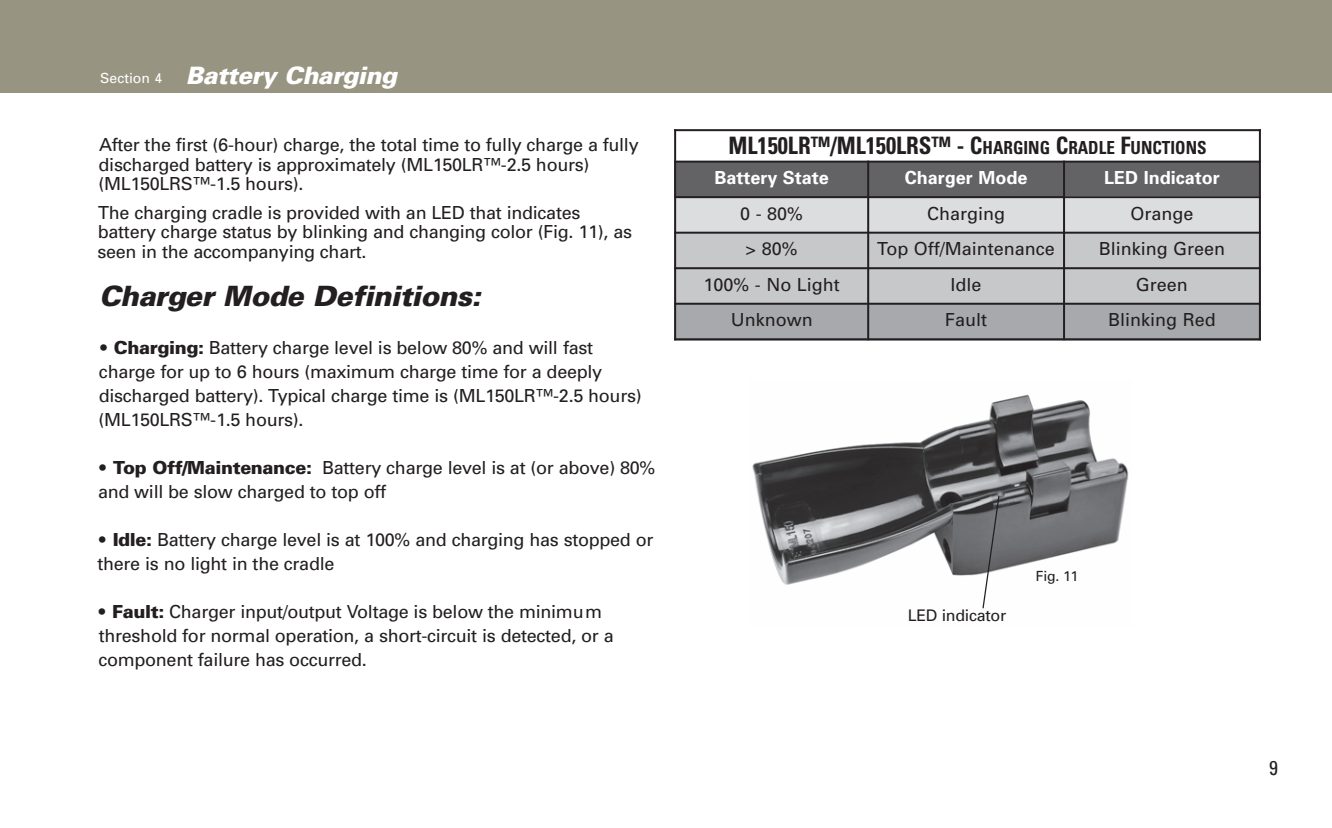
<style>
.page{position:relative;width:1332px;height:828px;background:#fff}
.page>*{position:absolute;margin:0;border:0;box-sizing:border-box;transform-origin:0 0}
.t1{font:italic 900 28px "Univers";letter-spacing:-.02em;color:#231f20}
.t2{font:700 condensed 24px "Univers";color:#231f20;scale:.95 1}
.t3{font:italic 900 24px "Univers";letter-spacing:-.02em;color:#fff}
.t4{font:condensed 20px "Univers";color:#231f20}
.t5{font:18px/24px "Univers";letter-spacing:-.015em;color:#231f20}
.t6{font:700 18px "Univers";color:#fff}
.t7{font:16px "Univers";letter-spacing:-.015em;color:#231f20}
.t8{font:14px "Univers";color:#231f20}
.s1{font-weight:400;font-style:normal;font-size:14px}
.s2{font-weight:900}
.s3{font-size:18px}
</style>
<div class="page">
<div style="left:0;top:0;width:18px;height:92px;background:#979481"></div>
<div style="left:18px;top:0;width:1314px;height:92px;background:#979481"></div>
<div style="left:674px;top:162px;width:194px;height:35px;background:#636366"></div>
<div style="left:868px;top:162px;width:196px;height:35px;background:#636366"></div>
<div style="left:1065px;top:163px;width:194px;height:33px;background:#636366"></div>
<div style="left:674px;top:197px;width:194px;height:36px;background:#dcdddf"></div>
<div style="left:868px;top:197px;width:196px;height:36px;background:#dcdddf"></div>
<div style="left:1064px;top:197px;width:197px;height:36px;background:#dcdddf"></div>
<div style="left:674px;top:233px;width:194px;height:35px;background:#c7c8ca"></div>
<div style="left:868px;top:233px;width:196px;height:35px;background:#c7c8ca"></div>
<div style="left:1064px;top:233px;width:197px;height:35px;background:#c7c8ca"></div>
<div style="left:674px;top:268px;width:194px;height:36px;background:#c7c8ca"></div>
<div style="left:868px;top:268px;width:196px;height:36px;background:#c7c8ca"></div>
<div style="left:1064px;top:268px;width:197px;height:36px;background:#c7c8ca"></div>
<div style="left:674px;top:304px;width:194px;height:36px;background:#a8a9ad"></div>
<div style="left:868px;top:304px;width:196px;height:36px;background:#a8a9ad"></div>
<div style="left:1064px;top:304px;width:197px;height:36px;background:#a8a9ad"></div>
<hr style="left:674px;top:129px;width:2px;height:211px;background:#231f20">
<hr style="left:867px;top:161px;width:2px;height:179px;background:#231f20">
<hr style="left:1063px;top:161px;width:2px;height:179px;background:#231f20">
<hr style="left:1259px;top:129px;width:2px;height:211px;background:#231f20">
<hr style="left:674px;top:129px;width:587px;height:2px;background:#231f20">
<hr style="left:674px;top:161px;width:587px;height:2px;background:#231f20">
<hr style="left:674px;top:196px;width:587px;height:2px;background:#231f20">
<hr style="left:674px;top:232px;width:587px;height:2px;background:#231f20">
<hr style="left:674px;top:267px;width:587px;height:2px;background:#231f20">
<hr style="left:674px;top:303px;width:587px;height:2px;background:#231f20">
<hr style="left:674px;top:338px;width:587px;height:2px;background:#231f20">
<img style="left:752px;top:394px;width:377px;height:191px">
<svg style="left:982px;top:495px;width:18px;height:114px"></svg>
<h2 class="t3" style="left:100px;top:67px;width:298px"><span class="s1">Section 4</span> Battery Charging</h2>
<p class="t5" style="left:98px;top:137px;width:542px;line-height:19.6px">After the first (6-hour) charge, the total time to fully charge a fully discharged battery is approximately (ML150LR™-2.5 hours) (ML150LRS™-1.5 hours).</p>
<p class="t5" style="left:98px;top:204px;width:536px;line-height:19.6px">The charging cradle is provided with an LED that indicates battery charge status by blinking and changing color (Fig. 11), as seen in the accompanying chart.</p>
<h1 class="t1" style="left:99px;top:286px;width:383px">Charger Mode Definitions:</h1>
<p class="t5" style="left:98px;top:337px;width:545px"><span class="s2">• Charging:</span> Battery charge level is below 80% and will fast charge for up to 6 hours (maximum charge time for a deeply discharged battery). Typical charge time is (ML150LR™-2.5 hours) (ML150LRS™-1.5 hours).</p>
<p class="t5" style="left:98px;top:457px;width:559px"><span class="s2">• Top Off/Maintenance:</span> Battery charge level is at (or above) 80% and will be slow charged to top off</p>
<p class="t5" style="left:98px;top:529px;width:558px"><span class="s2">• Idle:</span> Battery charge level is at 100% and charging has stopped or there is no light in the cradle</p>
<p class="t5" style="left:97px;top:601px;width:518px"><span class="s2">• Fault:</span> Charger input/output Voltage is below the minimum threshold for normal operation, a short-circuit is detected, or a component failure has occurred.</p>
<h2 class="t2" style="left:728px;top:137px;width:505px">ML150LR™/ML150LRS™ - C<span class="s3">HARGING</span> C<span class="s3">RADLE</span> F<span class="s3">UNCTIONS</span></h2>
<p class="t6" style="left:714px;top:171px;width:116px">Battery State</p>
<p class="t6" style="left:905px;top:171px;width:124px">Charger Mode</p>
<p class="t6" style="left:1104px;top:171px;width:117px">LED Indicator</p>
<p class="t5" style="left:740px;top:203px;width:65px">0 - 80%</p>
<p class="t5" style="left:927px;top:203px;width:80px">Charging</p>
<p class="t5" style="left:1130px;top:203px;width:65px">Orange</p>
<p class="t5" style="left:746px;top:238px;width:54px">&gt; 80%</p>
<p class="t5" style="left:877px;top:238px;width:179px">Top Off/Maintenance</p>
<p class="t5" style="left:1099px;top:238px;width:128px">Blinking Green</p>
<p class="t5" style="left:703px;top:274px;width:138px">100% - No Light</p>
<p class="t5" style="left:951px;top:274px;width:33px">Idle</p>
<p class="t5" style="left:1136px;top:274px;width:54px">Green</p>
<p class="t5" style="left:731px;top:310px;width:83px">Unknown</p>
<p class="t5" style="left:945px;top:310px;width:44px">Fault</p>
<p class="t5" style="left:1108px;top:310px;width:109px">Blinking Red</p>
<p class="t7" style="left:908px;top:610px;width:100px">LED indicator</p>
<p class="t8" style="left:1036px;top:571px;width:44px">Fig. 11</p>
<p class="t4" style="left:1269px;top:761px;width:10px">9</p>
</div>
